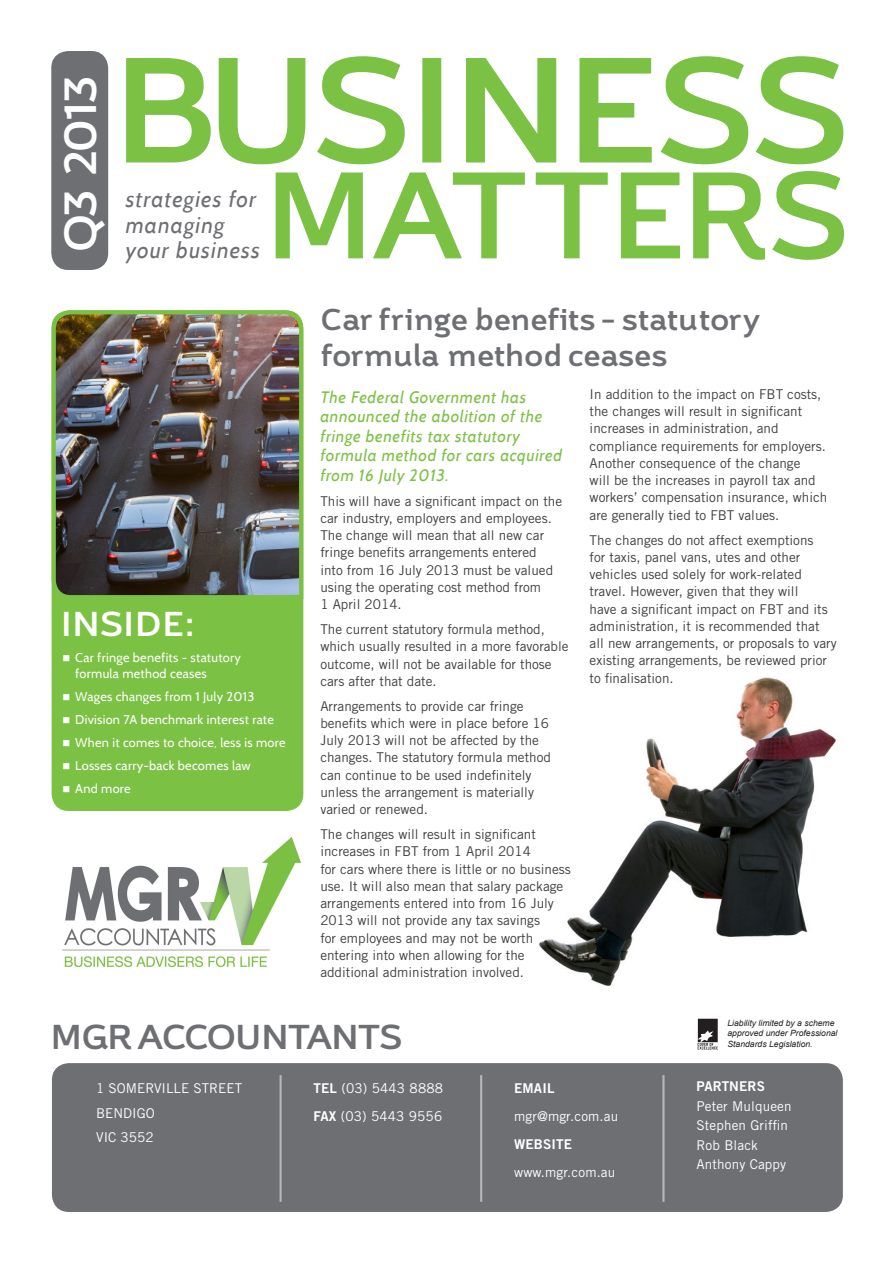
<style>
.page{position:relative;width:893px;height:1263px;background:#fff}
.page>*{position:absolute;margin:0;border:0;box-sizing:border-box;transform-origin:0 0}
.t1{font:700 45px "Brisko Sans";letter-spacing:-.035em;color:#fff}
.t2{font:700 34.5px "Brisko Sans";letter-spacing:-.015em;color:#6e6f73}
.t3{font:700 34.5px "Brisko Sans";letter-spacing:.035em;color:#fff}
.Title_-_Article{font:700 30px/36px "Brisko Sans";letter-spacing:.01em;color:#6e6f73}
.t4{font:italic 22.5px/25.5px "Cabin";letter-spacing:.05em;color:#6e6f73}
.Body_Text{font:italic 16.5px/19.5px "Cabin";letter-spacing:.04em;color:#7bc144}
.Body_Text-2{font:13.5px/17.2px "Trade Gothic LT Std";color:#3e3e3f}
.t5{font:13.5px/19.5px "Trade Gothic LT Std";letter-spacing:.01em;color:#fff}
.t6{font:13.5px "Trade Gothic LT Std Bd 2";letter-spacing:.01em;color:#fff}
.t7{font:12.75px/16.5px "Cabin";letter-spacing:.02em;color:#fff}
.t8{font:italic 8.55px/10.4px "Arial";color:#231f20}
.s1{font-family:"Trade Gothic LT Std Bd 2"}
</style>
<div class="page">
<img style="left:539px;top:677px;width:297px;height:309px">
<div style="left:51px;top:51px;width:57px;height:219px;background:#6e6f73;border-radius:17px"></div>
<svg style="left:126px;top:56px;width:717px;height:108px"></svg>
<svg style="left:276px;top:171px;width:568px;height:89px"></svg>
<div style="left:52px;top:1063px;width:791px;height:149px;background:#6e6f73;border-radius:17px"></div>
<hr style="left:280px;top:1075px;width:2px;height:127px;background:#fff">
<hr style="left:480px;top:1075px;width:2px;height:127px;background:#fff">
<hr style="left:662px;top:1075px;width:2px;height:127px;background:#fff">
<svg style="left:697px;top:1019px;width:21px;height:30px"></svg>
<div style="left:52px;top:310px;width:251px;height:501px;background:#7bc144;border-radius:17px"></div>
<img style="left:51px;top:310px;width:253px;height:291px">
<img style="left:62px;top:837px;width:240px;height:131px">
<p class="t1" style="left:52px;top:252px;width:177px;rotate:-90deg">Q3 2013</p>
<p class="t4" style="left:126px;top:187px;width:136px">strategies for managing your business</p>
<p class="t3" style="left:61px;top:602px;width:135px">INSIDE:</p>
<p class="t7" style="left:75px;top:649px;width:167px">Car fringe benefits - statutory formula method ceases</p>
<p class="t7" style="left:75px;top:688px;width:181px">Wages changes from 1 July 2013</p>
<p class="t7" style="left:75px;top:711px;width:200px">Division 7A benchmark interest rate</p>
<p class="t7" style="left:75px;top:734px;width:212px">When it comes to choice, less is more</p>
<p class="t7" style="left:75px;top:757px;width:177px">Losses carry-back becomes law</p>
<p class="t7" style="left:75px;top:780px;width:57px">And more</p>
<p class="Title_-_Article" style="left:321px;top:301px;width:440px">Car fringe benefits - statutory formula method ceases</p>
<p class="Body_Text" style="left:320px;top:387px;width:243px">The Federal Government has announced the abolition of the fringe benefits tax statutory formula method for cars acquired from 16 July 2013.</p>
<p class="Body_Text-2" style="left:320px;top:492px;width:243px">This will have a significant impact on the car industry, employers and employees.<br>The change will mean that all new car fringe benefits arrangements entered into from 16 July 2013 must be valued using the operating cost method from<br>1 April 2014.</p>
<p class="Body_Text-2" style="left:320px;top:620px;width:250px">The current statutory formula method, which usually resulted in a more favorable outcome, will not be available for those cars after that date.</p>
<p class="Body_Text-2" style="left:320px;top:697px;width:232px">Arrangements to provide car fringe benefits which were in place before 16<br>July 2013 will not be affected by the changes. The statutory formula method can continue to be used indefinitely unless the arrangement is materially varied or renewed.</p>
<p class="Body_Text-2" style="left:320px;top:825px;width:252px">The changes will result in significant increases in FBT from 1 April 2014<br>for cars where there is little or no business use. It will also mean that salary package arrangements entered into from 16 July 2013 will not provide any tax savings<br>for employees and may not be worth entering into when allowing for the additional administration involved.</p>
<p class="Body_Text-2" style="left:590px;top:385px;width:239px">In addition to the impact on FBT costs, the changes will result in significant increases in administration, and compliance requirements for employers.<br>Another consequence of the change<br>will be the increases in payroll tax and workers’ compensation insurance, which are generally tied to FBT values.</p>
<p class="Body_Text-2" style="left:590px;top:531px;width:249px">The changes do not affect exemptions<br>for taxis, panel vans, utes and other vehicles used solely for work-related travel. However, given that they will<br>have a significant impact on FBT and its administration, it is recommended that all new arrangements, or proposals to vary existing arrangements, be reviewed prior to finalisation.</p>
<p class="t2" style="left:51px;top:1015px;width:352px">MGR ACCOUNTANTS</p>
<p class="t8" style="left:727px;top:1018px;width:112px">Liability limited by a scheme approved under Professional<br>Standards Legislation.</p>
<p class="t5" style="left:96px;top:1078px;width:148px">1 SOMERVILLE STREET</p>
<p class="t5" style="left:96px;top:1103px;width:60px">BENDIGO</p>
<p class="t5" style="left:96px;top:1127px;width:59px">VIC 3552</p>
<p class="t5" style="left:314px;top:1078px;width:131px"><span class="s1">TEL</span> (03) 5443 8888</p>
<p class="t5" style="left:314px;top:1106px;width:130px"><span class="s1">FAX</span> (03) 5443 9556</p>
<p class="t6" style="left:514px;top:1080px;width:42px">EMAIL</p>
<p class="t5" style="left:514px;top:1106px;width:106px">mgr@mgr.com.au</p>
<p class="t6" style="left:514px;top:1136px;width:59px">WEBSITE</p>
<p class="t5" style="left:514px;top:1162px;width:103px">www.mgr.com.au</p>
<p class="t5" style="left:696px;top:1077px;width:97px"><span class="s1">PARTNERS<br></span>Peter Mulqueen<br>Stephen Griffin<br>Rob Black<br>Anthony Cappy</p>
</div>
